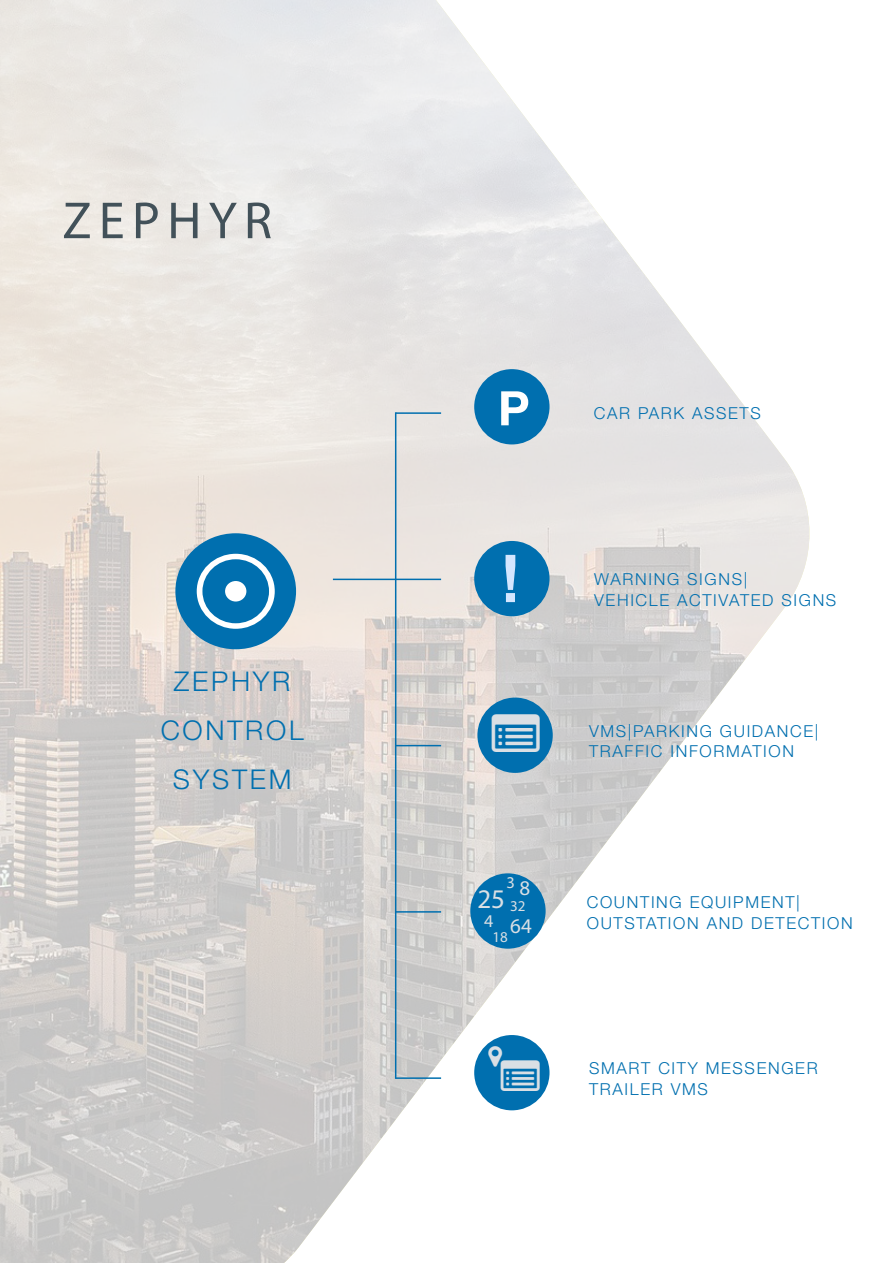
<style>
.page{position:relative;width:893px;height:1263px;background:#fff}
.page>*{position:absolute;margin:0;border:0;box-sizing:border-box;transform-origin:0 0}
.t1{font:700 66px "Arial";color:#d4e6ff}
.t2{font:52.5px "Myriad Pro";letter-spacing:.14em;color:#425159}
.t3{font:300 27.15px/49.1px "Helvetica Neue LT Std";letter-spacing:.1em;color:#006faf;text-align:center}
.t4{font:27px "Myriad Pro";color:#dadfe4}
.t5{font:21px "Myriad Pro";color:#dadfe4}
.t6{font:18px "Myriad Pro";color:#dadfe4}
.t7{font:300 16.5px "Helvetica Neue LT Std";letter-spacing:.1em;color:#006faf}
.t8{font:16.5px "Myriad Pro";color:#dadfe4}
.t9{font:15px "Myriad Pro";color:#dadfe4}
</style>
<div class="page">
<img style="left:0;top:0;width:810px;height:1263px">
<hr style="left:395px;top:412px;width:1px;height:667px;background:#006faf">
<hr style="left:333px;top:579px;width:108px;height:1px;background:#006faf">
<hr style="left:396px;top:412px;width:45px;height:2px;background:#006faf">
<div style="left:175px;top:533px;width:121px;height:116px;background:#006faf;border-radius:50%"></div>
<div style="left:197px;top:554px;width:78px;height:75px;background:#fff;border-radius:50%"></div>
<div style="left:202px;top:559px;width:67px;height:64px;background:#006faf;border-radius:50%"></div>
<div style="left:225px;top:581px;width:21px;height:20px;background:#fff;border-radius:50%"></div>
<div style="left:474px;top:369px;width:75px;height:75px;background:#006faf;border-radius:50%"></div>
<svg style="left:501px;top:391px;width:27px;height:34px"></svg>
<div style="left:474px;top:541px;width:75px;height:75px;background:#006faf;border-radius:50%"></div>
<div style="left:477px;top:697px;width:76px;height:76px;background:#006faf;border-radius:50%"></div>
<div style="left:474px;top:1035px;width:75px;height:75px;background:#006faf;border-radius:50%"></div>
<hr style="left:396px;top:745px;width:45px;height:1px;background:#006faf">
<hr style="left:396px;top:911px;width:45px;height:2px;background:#006faf">
<hr style="left:396px;top:1077px;width:45px;height:2px;background:#006faf">
<div style="left:470px;top:873px;width:76px;height:76px;background:#006faf;border-radius:50%"></div>
<p class="t2" style="left:62px;top:188px;width:211px">ZEPHYR</p>
<p class="t3" style="left:161px;top:656px;width:144px">ZEPHYR<br>CONTROL<br>SYSTEM</p>
<p class="t1" style="left:500px;top:532px;width:23px">!</p>
<p class="t8" style="left:507px;top:872px;width:10px">3</p>
<p class="t5" style="left:519px;top:875px;width:12px">8</p>
<p class="t4" style="left:477px;top:882px;width:29px">25</p>
<p class="t9" style="left:510px;top:896px;width:17px">32</p>
<p class="t6" style="left:484px;top:910px;width:11px">4</p>
<p class="t5" style="left:510px;top:913px;width:23px">64</p>
<p class="t9" style="left:492px;top:928px;width:17px">18</p>
<p class="t7" style="left:594px;top:403px;width:168px">CAR PARK ASSETS</p>
<p class="t7" style="left:594px;top:569px;width:155px">WARNING SIGNS|</p>
<p class="t7" style="left:594px;top:590px;width:244px">VEHICLE ACTIVATED SIGNS</p>
<p class="t7" style="left:589px;top:721px;width:231px">VMS|PARKING GUIDANCE|</p>
<p class="t7" style="left:589px;top:741px;width:206px">TRAFFIC INFORMATION</p>
<p class="t7" style="left:587px;top:892px;width:215px">COUNTING EQUIPMENT|</p>
<p class="t7" style="left:587px;top:913px;width:267px">OUTSTATION AND DETECTION</p>
<p class="t7" style="left:589px;top:1058px;width:230px">SMART CITY MESSENGER</p>
<p class="t7" style="left:589px;top:1079px;width:120px">TRAILER VMS</p>
</div>
